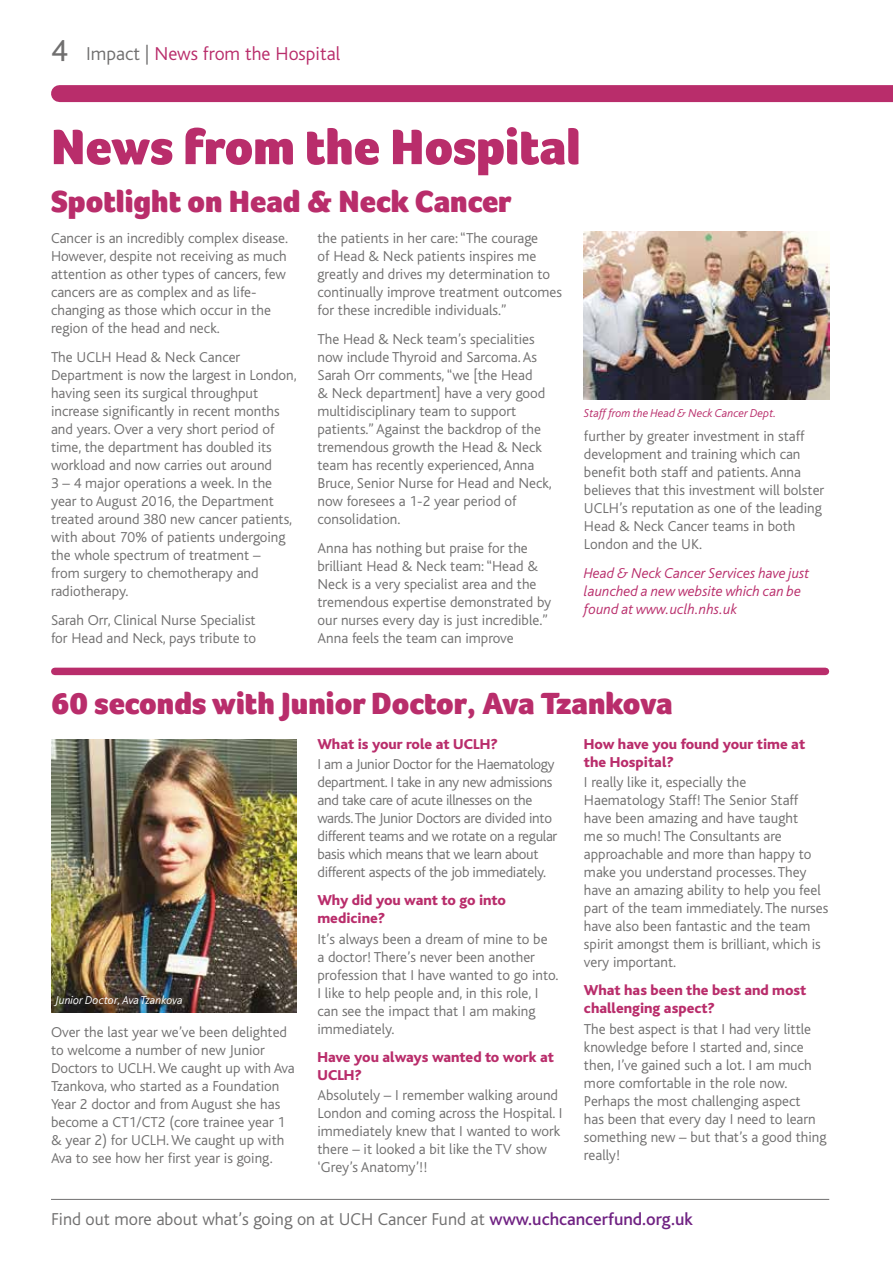
<style>
.page{position:relative;width:893px;height:1263px;background:#fff}
.page>*{position:absolute;margin:0;border:0;box-sizing:border-box;transform-origin:0 0}
.t1{font:900 51px "Foco";color:#b92d6b}
.t2{font:900 31.5px "Foco";color:#b92d6b}
.t3{font:31.5px "Bliss";color:#706f6f}
.t4{font:300 19.5px "Bliss";color:#b92d6b}
.t5{font:300 18px "Bliss";color:#706f6f}
.t6{font:300 15px/18px "Bliss";color:#706f6f}
.t7{font:300 15px/18px "Bliss";letter-spacing:-.02em;color:#706f6f}
.t8{font:800 15px/18px "Bliss";color:#b92d6b}
.t9{font:italic 300 15px/18px "Bliss";color:#b92d6b}
.t10{font:italic 300 12px "Bliss";color:#b92d6b}
.t11{font:italic 300 12px "Bliss";color:#fff}
.s1{color:#706f6f}
.s2{font-weight:500;color:#702283}
</style>
<div class="page">
<hr style="left:51px;top:1199px;width:778px;height:1px;background:#706f6f">
<div style="left:60px;top:85px;width:833px;height:17px;background:#b92d6b"></div>
<img style="left:51px;top:740px;width:245px;height:272px">
<div style="left:55px;top:668px;width:770px;height:7px;background:#b92d6b"></div>
<img style="left:584px;top:231px;width:245px;height:169px">
<h2 class="t3" style="left:51px;top:34px;width:18px">4</h2>
<h3 class="t4" style="left:86px;top:43px;width:255px"><span class="s1">Impact |</span> News from the Hospital</h3>
<h1 class="t1" style="left:51px;top:117px;width:531px">News from the Hospital</h1>
<h2 class="t2" style="left:51px;top:183px;width:462px">Spotlight on Head &amp; Neck Cancer</h2>
<p class="t6" style="left:51px;top:230px;width:238px">Cancer is an incredibly complex disease.<br>However, despite not receiving as much attention as other types of cancers, few cancers are as complex and as life&shy;changing as those which occur in the region of the head and neck.</p>
<p class="t6" style="left:51px;top:348px;width:247px">The UCLH Head &amp; Neck Cancer Department is now the largest in London, having seen its surgical throughput increase significantly in recent months and years. Over a very short period of time, the department has doubled its workload and now carries out around<br>3 – 4 major operations a week. In the year to August 2016, the Department treated around 380 new cancer patients, with about 70% of patients undergoing the whole spectrum of treatment –<br>from surgery to chemotherapy and radiotherapy.</p>
<p class="t6" style="left:51px;top:611px;width:207px">Sarah Orr, Clinical Nurse Specialist for Head and Neck, pays tribute to</p>
<p class="t6" style="left:317px;top:230px;width:246px">the patients in her care: “The courage<br>of Head &amp; Neck patients inspires me greatly and drives my determination to continually improve treatment outcomes for these incredible individuals.”</p>
<p class="t6" style="left:317px;top:330px;width:236px">The Head &amp; Neck team’s specialities now include Thyroid and Sarcoma. As Sarah Orr comments, “we [the Head<br>&amp; Neck department] have a very good multidisciplinary team to support patients.” Against the backdrop of the tremendous growth the Head &amp; Neck team has recently experienced, Anna Bruce, Senior Nurse for Head and Neck, now foresees a 1-2 year period of consolidation.</p>
<p class="t6" style="left:317px;top:539px;width:235px">Anna has nothing but praise for the brilliant Head &amp; Neck team: “Head &amp; Neck is a very specialist area and the tremendous expertise demonstrated by our nurses every day is just incredible.” Anna feels the team can improve</p>
<p class="t10" style="left:584px;top:407px;width:194px">Staff from the Head &amp; Neck Cancer Dept.</p>
<p class="t6" style="left:584px;top:427px;width:242px">further by greater investment in staff development and training which can benefit both staff and patients. Anna believes that this investment will bolster UCLH’s reputation as one of the leading Head &amp; Neck Cancer teams in both London and the UK.</p>
<p class="t9" style="left:584px;top:564px;width:227px">Head &amp; Neck Cancer Services have just launched a new website which can be found at www.uclh.nhs.uk</p>
<h2 class="t2" style="left:51px;top:685px;width:623px">60 seconds with Junior Doctor, Ava Tzankova</h2>
<p class="t11" style="left:55px;top:994px;width:129px">Junior Doctor, Ava Tzankova</p>
<p class="t6" style="left:51px;top:1023px;width:245px">Over the last year we’ve been delighted to welcome a number of new Junior Doctors to UCLH. We caught up with Ava Tzankova, who started as a Foundation Year 2 doctor and from August she has become a CT1/CT2 (core trainee year 1 &amp; year 2) for UCLH. We caught up with Ava to see how her first year is going.</p>
<p class="t8" style="left:317px;top:735px;width:182px">What is your role at UCLH?</p>
<p class="t7" style="left:317px;top:755px;width:241px">I am a Junior Doctor for the Haematology department. I take in any new admissions and take care of acute illnesses on the wards. The Junior Doctors are divided into different teams and we rotate on a regular basis which means that we learn about different aspects of the job immediately.</p>
<p class="t8" style="left:317px;top:892px;width:190px">Why did you want to go into medicine?</p>
<p class="t6" style="left:317px;top:930px;width:243px">It’s always been a dream of mine to be<br>a doctor! There’s never been another profession that I have wanted to go into.<br>I like to help people and, in this role, I can see the impact that I am making immediately.</p>
<p class="t8" style="left:317px;top:1049px;width:238px">Have you always wanted to work at<br>UCLH?</p>
<p class="t6" style="left:317px;top:1087px;width:246px">Absolutely – I remember walking around London and coming across the Hospital. I immediately knew that I wanted to work there – it looked a bit like the TV show ‘Grey’s Anatomy’!!</p>
<p class="t8" style="left:584px;top:735px;width:223px">How have you found your time at the Hospital?</p>
<p class="t6" style="left:584px;top:773px;width:246px">I really like it, especially the Haematology Staff! The Senior Staff have been amazing and have taught<br>me so much! The Consultants are approachable and more than happy to make you understand processes. They have an amazing ability to help you feel part of the team immediately. The nurses have also been fantastic and the team spirit amongst them is brilliant, which is very important.</p>
<p class="t8" style="left:584px;top:982px;width:224px">What has been the best and most challenging aspect?</p>
<p class="t6" style="left:584px;top:1020px;width:244px">The best aspect is that I had very little knowledge before I started and, since then, I’ve gained such a lot. I am much more comfortable in the role now.<br>Perhaps the most challenging aspect<br>has been that every day I need to learn something new – but that’s a good thing really!</p>
<p class="t5" style="left:51px;top:1210px;width:643px">Find out more about what’s going on at UCH Cancer Fund at <span class="s2">www.uchcancerfund.org.uk</span></p>
</div>
